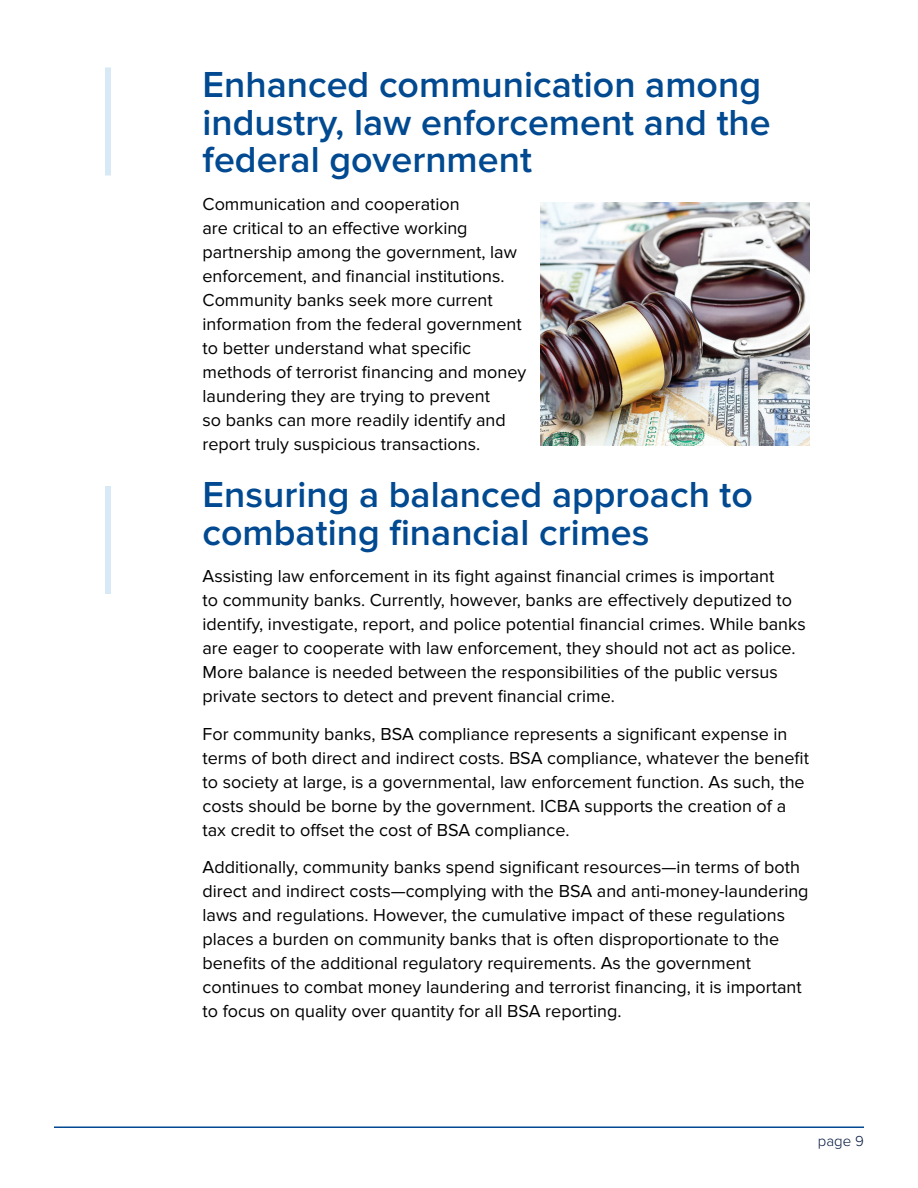
<style>
.page{position:relative;width:918px;height:1188px;background:#fff}
.page>*{position:absolute;margin:0;border:0;box-sizing:border-box;transform-origin:0 0}
.section_headers{font:600 37.5px/37.5px "Proxima Nova";color:#014990}
.text{font:18px/24px "Proxima Nova";color:#000}
.t1{font:300 15px "Proxima Nova";color:#02163e}
</style>
<div class="page">
<hr style="left:54px;top:1126px;width:810px;height:2px;background:#014990">
<img style="left:540px;top:202px;width:270px;height:244px">
<div style="left:105px;top:486px;width:6px;height:108px;background:#d8e9f6"></div>
<div style="left:105px;top:68px;width:6px;height:108px;background:#d8e9f6"></div>
<p class="section_headers" style="left:202px;top:67px;width:570px">Enhanced communication among industry, law enforcement and the federal government</p>
<p class="text" style="left:202px;top:192px;width:325px">Communication and cooperation<br>are critical to an effective working partnership among the government, law enforcement, and financial institutions.<br>Community banks seek more current information from the federal government to better understand what specific methods of terrorist financing and money laundering they are trying to prevent<br>so banks can more readily identify and report truly suspicious transactions.</p>
<p class="section_headers" style="left:202px;top:477px;width:552px">Ensuring a balanced approach to combating financial crimes</p>
<p class="text" style="left:202px;top:565px;width:605px">Assisting law enforcement in its fight against financial crimes is important<br>to community banks. Currently, however, banks are effectively deputized to identify, investigate, report, and police potential financial crimes. While banks are eager to cooperate with law enforcement, they should not act as police.<br>More balance is needed between the responsibilities of the public versus private sectors to detect and prevent financial crime.</p>
<p class="text" style="left:202px;top:722px;width:608px">For community banks, BSA compliance represents a significant expense in terms of both direct and indirect costs. BSA compliance, whatever the benefit to society at large, is a governmental, law enforcement function. As such, the costs should be borne by the government. ICBA supports the creation of a tax credit to offset the cost of BSA compliance.</p>
<p class="text" style="left:202px;top:856px;width:608px">Additionally, community banks spend significant resources—in terms of both direct and indirect costs—complying with the BSA and anti-money-laundering laws and regulations. However, the cumulative impact of these regulations places a burden on community banks that is often disproportionate to the benefits of the additional regulatory requirements. As the government continues to combat money laundering and terrorist financing, it is important to focus on quality over quantity for all BSA reporting.</p>
<p class="t1" style="left:818px;top:1132px;width:48px">page 9</p>
</div>
